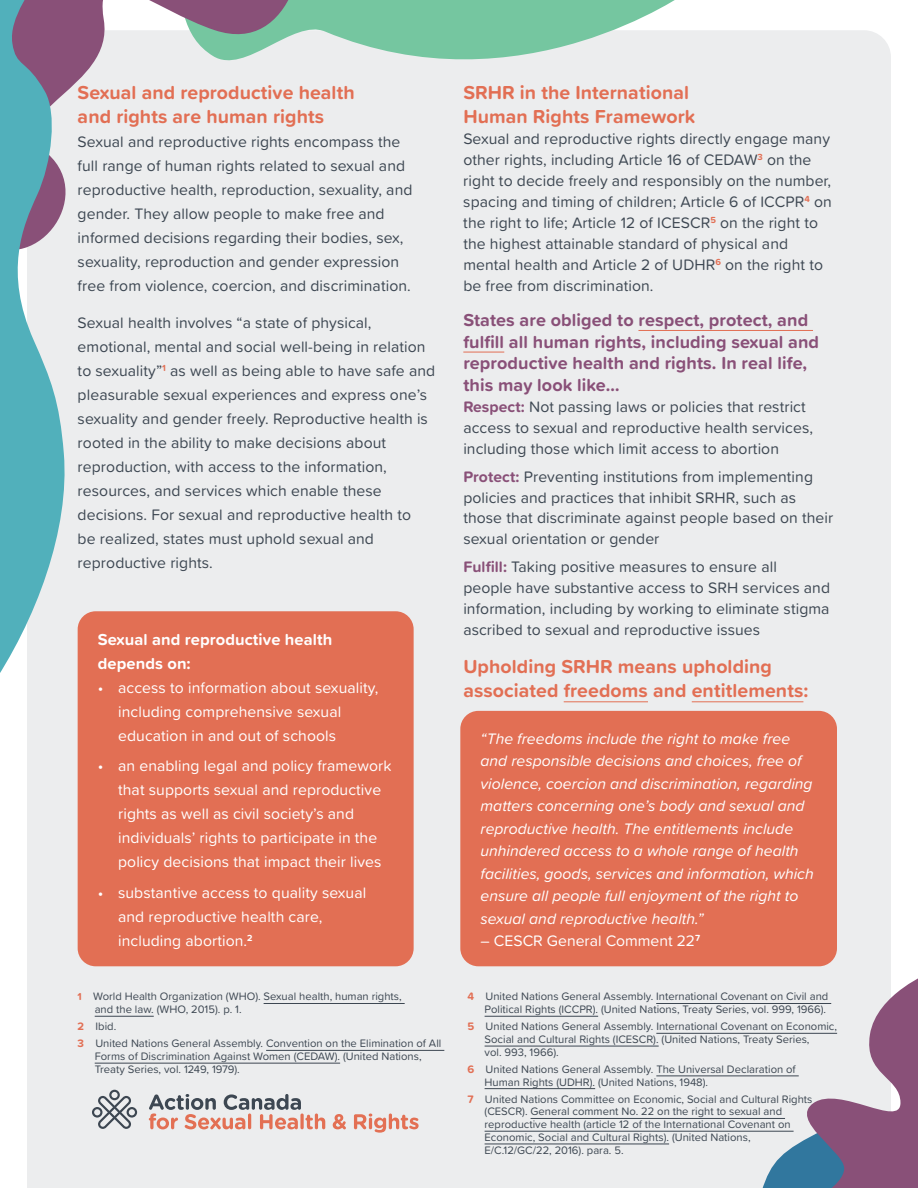
<style>
.page{position:relative;width:918px;height:1188px;background:#fff}
.page>*{position:absolute;margin:0;border:0;box-sizing:border-box;transform-origin:0 0}
.t1{font:700 19.5px/24px "Proxima Soft";letter-spacing:.005em;color:#e26f54}
.t2{font:700 18px/21.6px "Proxima Soft";letter-spacing:.005em;color:#895078}
.t3{font:700 16.5px/24px "Proxima Soft";letter-spacing:.005em;color:#fff}
.t4{font:15.75px/24px "Proxima Soft";letter-spacing:.005em;color:#3d4752}
.t5{font:15.75px/24px "Proxima Soft";letter-spacing:.005em;color:#fff}
.t6{font:italic 15.75px/22.5px "Proxima Soft";color:#fff}
.t7{font:11.25px/12.8px "Proxima Soft";color:#3d4752}
.s1{font-weight:700;font-size:10.5px;color:#e26f54}
.s2{font-weight:700;color:#e26f54}
.s3{font-weight:700;color:#895078}
</style>
<div class="page">
<div style="left:27px;top:30px;width:864px;height:1158px;background:#ecedee"></div>
<svg style="left:92px;top:1090px;width:45px;height:39px"></svg>
<svg style="left:149px;top:1094px;width:176px;height:35px"></svg>
<svg style="left:333px;top:1114px;width:13px;height:15px"></svg>
<svg style="left:354px;top:1113px;width:65px;height:20px"></svg>
<hr style="left:638px;top:330px;width:175px;height:1px;background:#e26f54">
<hr style="left:463px;top:352px;width:41px;height:1px;background:#e26f54">
<div style="left:78px;top:611px;width:336px;height:355px;background:#e26f54;border-radius:18px"></div>
<hr style="left:264px;top:1003px;width:141px;height:1px;background:#3d4752">
<hr style="left:95px;top:1016px;width:59px;height:1px;background:#3d4752">
<hr style="left:266px;top:1050px;width:178px;height:1px;background:#3d4752">
<hr style="left:95px;top:1063px;width:245px;height:1px;background:#3d4752">
<hr style="left:656px;top:1003px;width:175px;height:1px;background:#3d4752">
<hr style="left:485px;top:1016px;width:113px;height:1px;background:#3d4752">
<hr style="left:656px;top:1033px;width:181px;height:1px;background:#3d4752">
<hr style="left:485px;top:1046px;width:174px;height:1px;background:#3d4752">
<hr style="left:656px;top:1076px;width:143px;height:1px;background:#3d4752">
<hr style="left:485px;top:1088px;width:110px;height:1px;background:#3d4752">
<hr style="left:531px;top:1118px;width:254px;height:1px;background:#3d4752">
<hr style="left:485px;top:1131px;width:309px;height:1px;background:#3d4752">
<hr style="left:485px;top:1144px;width:184px;height:1px;background:#3d4752">
<div style="left:460px;top:711px;width:377px;height:255px;background:#e26f54;border-radius:18px"></div>
<svg style="left:313px;top:0;width:375px;height:112px;fill:#ecedee"></svg>
<svg style="left:170px;top:0;width:143px;height:281px;fill:#ecedee"></svg>
<svg style="left:0;top:0;width:170px;height:691px;fill:#ecedee"></svg>
<svg style="left:752px;top:972px;width:166px;height:216px"></svg>
<hr style="left:564px;top:701px;width:84px;height:1px;background:#e26f54">
<hr style="left:692px;top:701px;width:111px;height:1px;background:#e26f54">
<p class="t1" style="left:78px;top:80px;width:279px">Sexual and reproductive health and rights are human rights</p>
<p class="t4" style="left:78px;top:129px;width:336px">Sexual and reproductive rights encompass the full range of human rights related to sexual and reproductive health, reproduction, sexuality, and gender. They allow people to make free and informed decisions regarding their bodies, sex, sexuality, reproduction and gender expression free from violence, coercion, and discrimination.</p>
<p class="t4" style="left:78px;top:310px;width:359px">Sexual health involves “a state of physical, emotional, mental and social well-being in relation to sexuality”<sup>1</sup> as well as being able to have safe and pleasurable sexual experiences and express one’s sexuality and gender freely. Reproductive health is rooted in the ability to make decisions about reproduction, with access to the information, resources, and services which enable these decisions. For sexual and reproductive health to<br>be realized, states must uphold sexual and reproductive rights.</p>
<p class="t3" style="left:98px;top:626px;width:236px">Sexual and reproductive health depends on:</p>
<p class="t5" style="left:118px;top:675px;width:262px;text-indent:-20px">• access to information about sexuality, including comprehensive sexual education in and out of schools</p>
<p class="t5" style="left:118px;top:753px;width:275px;text-indent:-20px">• an enabling legal and policy framework that supports sexual and reproductive rights as well as civil society’s and individuals’ rights to participate in the policy decisions that impact their lives</p>
<p class="t5" style="left:118px;top:880px;width:250px;text-indent:-20px">• substantive access to quality sexual and reproductive health care, including abortion.<sup>2</sup></p>
<p class="t7" style="left:95px;top:990px;width:309px;text-indent:-17px"><span class="s1">1</span> World Health Organization (WHO). Sexual health, human rights, and the law. (WHO, 2015). p. 1.</p>
<p class="t7" style="left:78px;top:1017px;width:365px;line-height:17.1px"><span class="s2">2</span> Ibid.<br><span class="s2">3</span> United Nations General Assembly. Convention on the Elimination of All</p>
<p class="t7" style="left:95px;top:1049px;width:328px">Forms of Discrimination Against Women (CEDAW). (United Nations,<br>Treaty Series, vol. 1249, 1979).</p>
<p class="t1" style="left:463px;top:80px;width:233px">SRHR in the International<br>Human Rights Framework</p>
<p class="t4" style="left:463px;top:127px;width:370px;line-height:21px">Sexual and reproductive rights directly engage many other rights, including Article 16 of CEDAW<sup>3</sup> on the right to decide freely and responsibly on the number, spacing and timing of children; Article 6 of ICCPR<sup>4</sup> on the right to life; Article 12 of ICESCR<sup>5</sup> on the right to the highest attainable standard of physical and mental health and Article 2 of UDHR<sup>6</sup> on the right to be free from discrimination.</p>
<p class="t2" style="left:463px;top:309px;width:357px">States are obliged to respect, protect, and fulfill all human rights, including sexual and reproductive health and rights. In real life, this may look like…</p>
<p class="t4" style="left:463px;top:395px;width:351px;line-height:21px"><span class="s3">Respect:</span> Not passing laws or policies that restrict access to sexual and reproductive health services, including those which limit access to abortion</p>
<p class="t4" style="left:463px;top:465px;width:371px;line-height:21px"><span class="s3">Protect:</span> Preventing institutions from implementing policies and practices that inhibit SRHR, such as those that discriminate against people based on their sexual orientation or gender</p>
<p class="t4" style="left:463px;top:556px;width:368px;line-height:21px"><span class="s3">Fulfill:</span> Taking positive measures to ensure all<br>people have substantive access to SRH services and information, including by working to eliminate stigma ascribed to sexual and reproductive issues</p>
<p class="t1" style="left:463px;top:654px;width:347px">Upholding SRHR means upholding associated freedoms and entitlements:</p>
<p class="t6" style="left:481px;top:726px;width:335px">“The freedoms include the right to make free and responsible decisions and choices, free of violence, coercion and discrimination, regarding matters concerning one’s body and sexual and reproductive health. The entitlements include unhindered access to a whole range of health facilities, goods, services and information, which ensure all people full enjoyment of the right to sexual and reproductive health.”</p>
<p class="t5" style="left:481px;top:928px;width:221px">– CESCR General Comment 22<sup>7</sup></p>
<p class="t7" style="left:468px;top:990px;width:362px;text-align:right"><span class="s2">4</span> United Nations General Assembly. International Covenant on Civil and<br>Political Rights (ICCPR). (United Nations, Treaty Series, vol. 999, 1966).</p>
<p class="t7" style="left:485px;top:1020px;width:354px;text-indent:-17px"><span class="s2">5</span> United Nations General Assembly. International Covenant on Economic,<br>Social and Cultural Rights (ICESCR). (United Nations, Treaty Series,<br>vol. 993, 1966).</p>
<p class="t7" style="left:485px;top:1062px;width:313px;text-indent:-17px"><span class="s2">6</span> United Nations General Assembly. The Universal Declaration of<br>Human Rights (UDHR). (United Nations, 1948).</p>
<p class="t7" style="left:485px;top:1092px;width:329px;text-indent:-17px"><span class="s2">7</span> United Nations Committee on Economic, Social and Cultural Rights (CESCR). General comment No. 22 on the right to sexual and reproductive health (article 12 of the International Covenant on Economic, Social and Cultural Rights). (United Nations, E/C.12/GC/22, 2016). para. 5.</p>
</div>
